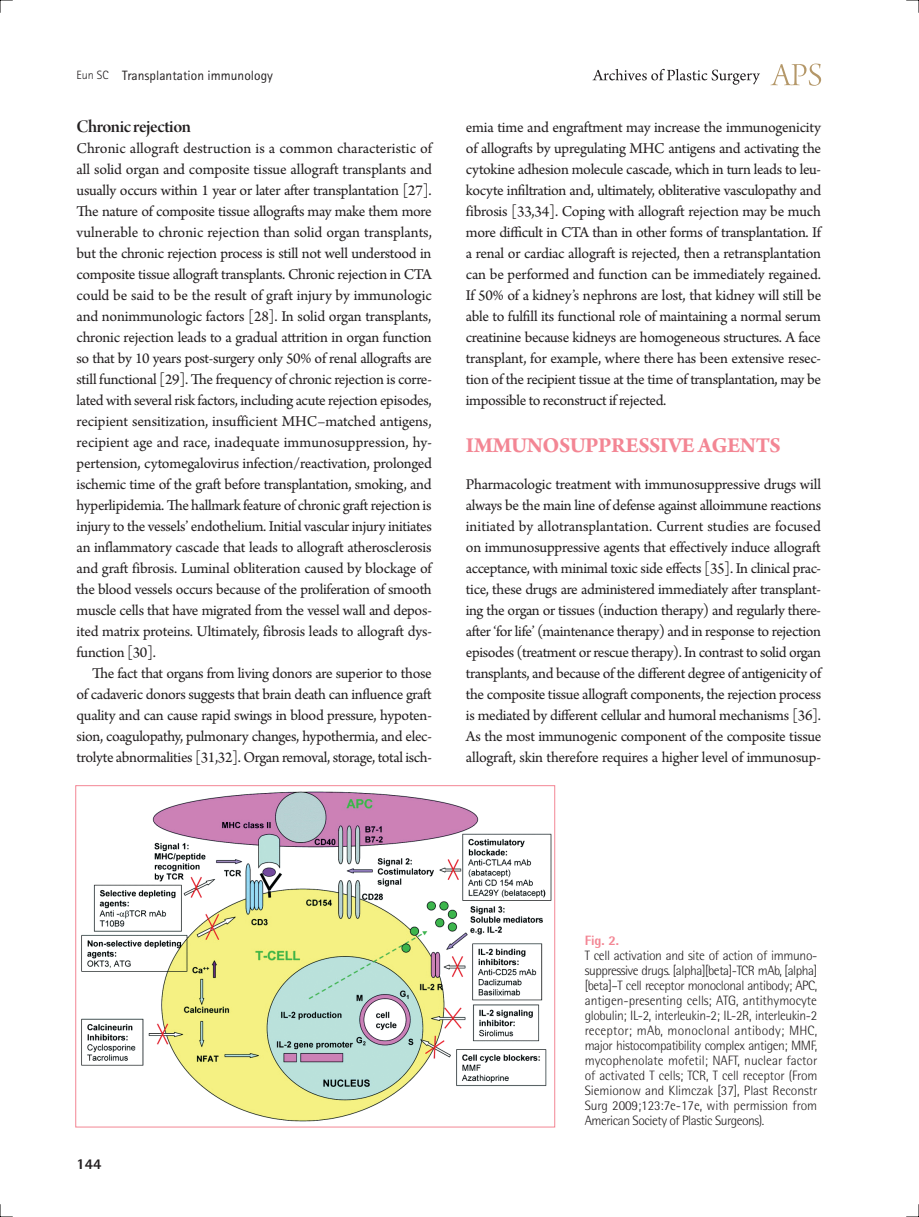
<style>
.page{position:relative;width:919px;height:1217px;background:#fff}
.page>*{position:absolute;margin:0;border:0;box-sizing:border-box;transform-origin:0 0}
.대제목{font:700 22.5px "Arno Pro";letter-spacing:-.02em;color:#f38694}
.중제목{font:18.75px "Arno Pro Smbd Display";letter-spacing:-.025em;color:#231f20}
.본문_성형{font:15.75px/21px "Arno Pro";letter-spacing:-.02em;color:#231f20;text-align:justify}
.t1{font:800 15px "Rotis Semi Sans Std";color:#231f20}
.그림__표-설명{font:300 13.5px/15px "Rotis Semi Sans Std";letter-spacing:-.035em;color:#231f20;text-align:justify}
.t2{font:13.5px "Rotis Sans Serif Std";color:#231f20}
.그림__표-설명-2{font:800 13.5px "Rotis Semi Sans Std";color:#f38694}
.s1{font-weight:300;font-size:12px}
</style>
<div class="page">
<svg style="left:770px;top:64px;width:51px;height:22px"></svg>
<svg style="left:592px;top:69px;width:168px;height:16px"></svg>
<img style="left:81px;top:791px;width:471px;height:329px">
<svg style="left:0;top:0;width:13px;height:13px"></svg>
<svg style="left:0;top:1204px;width:13px;height:13px"></svg>
<svg style="left:906px;top:0;width:13px;height:13px"></svg>
<svg style="left:906px;top:1204px;width:13px;height:13px"></svg>
<p class="t2" style="left:77px;top:67px;width:198px"><span class="s1">Eun SC</span> Transplantation immunology</p>
<p class="중제목" style="left:77px;top:116px;width:116px">Chronic rejection</p>
<p class="본문_성형" style="left:77px;top:138px;width:357px">Chronic allograft destruction is a common characteristic of all solid organ and composite tissue allograft transplants and usually occurs within 1 year or later after transplantation [27].<br>The nature of composite tissue allografts may make them more vulnerable to chronic rejection than solid organ transplants, but the chronic rejection process is still not well understood in composite tissue allograft transplants. Chronic rejection in CTA could be said to be the result of graft injury by immunologic and nonimmunologic factors [28]. In solid organ transplants, chronic rejection leads to a gradual attrition in organ function so that by 10 years post-surgery only 50% of renal allografts are still functional [29]. The frequency of chronic rejection is corre&shy;lated with several risk factors, including acute rejection episodes, recipient sensitization, insufficient MHC–matched antigens, recipient age and race, inadequate immunosuppression, hy&shy;pertension, cytomegalovirus infection/reactivation, prolonged ischemic time of the graft before transplantation, smoking, and hyperlipidemia. The hallmark feature of chronic graft rejection is injury to the vessels’ endothelium. Initial vascular injury initiates an inflammatory cascade that leads to allograft atherosclerosis and graft fibrosis. Luminal obliteration caused by blockage of the blood vessels occurs because of the proliferation of smooth muscle cells that have migrated from the vessel wall and depos&shy;ited matrix proteins. Ultimately, fibrosis leads to allograft dys&shy;function [30].</p>
<p class="본문_성형" style="left:77px;top:663px;width:357px;text-indent:15px">The fact that organs from living donors are superior to those of cadaveric donors suggests that brain death can influence graft quality and can cause rapid swings in blood pressure, hypoten&shy;sion, coagulopathy, pulmonary changes, hypothermia, and elec&shy;trolyte abnormalities [31,32]. Organ removal, storage, total isch-</p>
<p class="본문_성형" style="left:466px;top:117px;width:357px">emia time and engraftment may increase the immunogenicity of allografts by upregulating MHC antigens and activating the cytokine adhesion molecule cascade, which in turn leads to leu&shy;kocyte infiltration and, ultimately, obliterative vasculopathy and fibrosis [33,34]. Coping with allograft rejection may be much more difficult in CTA than in other forms of transplantation. If a renal or cardiac allograft is rejected, then a retransplantation can be performed and function can be immediately regained.<br>If 50% of a kidney’s nephrons are lost, that kidney will still be able to fulfill its functional role of maintaining a normal serum creatinine because kidneys are homogeneous structures. A face transplant, for example, where there has been extensive resec&shy;tion of the recipient tissue at the time of transplantation, may be impossible to reconstruct if rejected.</p>
<p class="대제목" style="left:466px;top:432px;width:316px">IMMUNOSUPPRESSIVE AGENTS</p>
<p class="본문_성형" style="left:466px;top:474px;width:357px">Pharmacologic treatment with immunosuppressive drugs will always be the main line of defense against alloimmune reactions initiated by allotransplantation. Current studies are focused on immunosuppressive agents that effectively induce allograft acceptance, with minimal toxic side effects [35]. In clinical prac&shy;tice, these drugs are administered immediately after transplant&shy;ing the organ or tissues (induction therapy) and regularly there&shy;after ‘for life’ (maintenance therapy) and in response to rejection episodes (treatment or rescue therapy). In contrast to solid organ transplants, and because of the different degree of antigenicity of the composite tissue allograft components, the rejection process is mediated by different cellular and humoral mechanisms [36].<br>As the most immunogenic component of the composite tissue allograft, skin therefore requires a higher level of immunosup-</p>
<p class="t1" style="left:77px;top:1153px;width:27px">144</p>
<p class="그림__표-설명-2" style="left:584px;top:931px;width:36px">Fig. 2.</p>
<p class="그림__표-설명" style="left:584px;top:947px;width:234px">T cell activation and site of action of immuno&shy;suppressive drugs. [alpha][beta]-TCR mAb, [alpha] [beta]–T cell receptor monoclonal antibody; APC, antigen-presenting cells; ATG, antithymocyte globulin; IL-2, interleukin-2; IL-2R, interleukin-2 receptor; mAb, monoclonal antibody; MHC, major histocompatibility complex antigen; MMF, mycophenolate mofetil; NAFT, nuclear factor of activated T cells; TCR, T cell receptor (From Siemionow and Klimczak [37], Plast Reconstr Surg 2009;123:7e-17e, with permission from American Society of Plastic Surgeons).</p>
</div>
